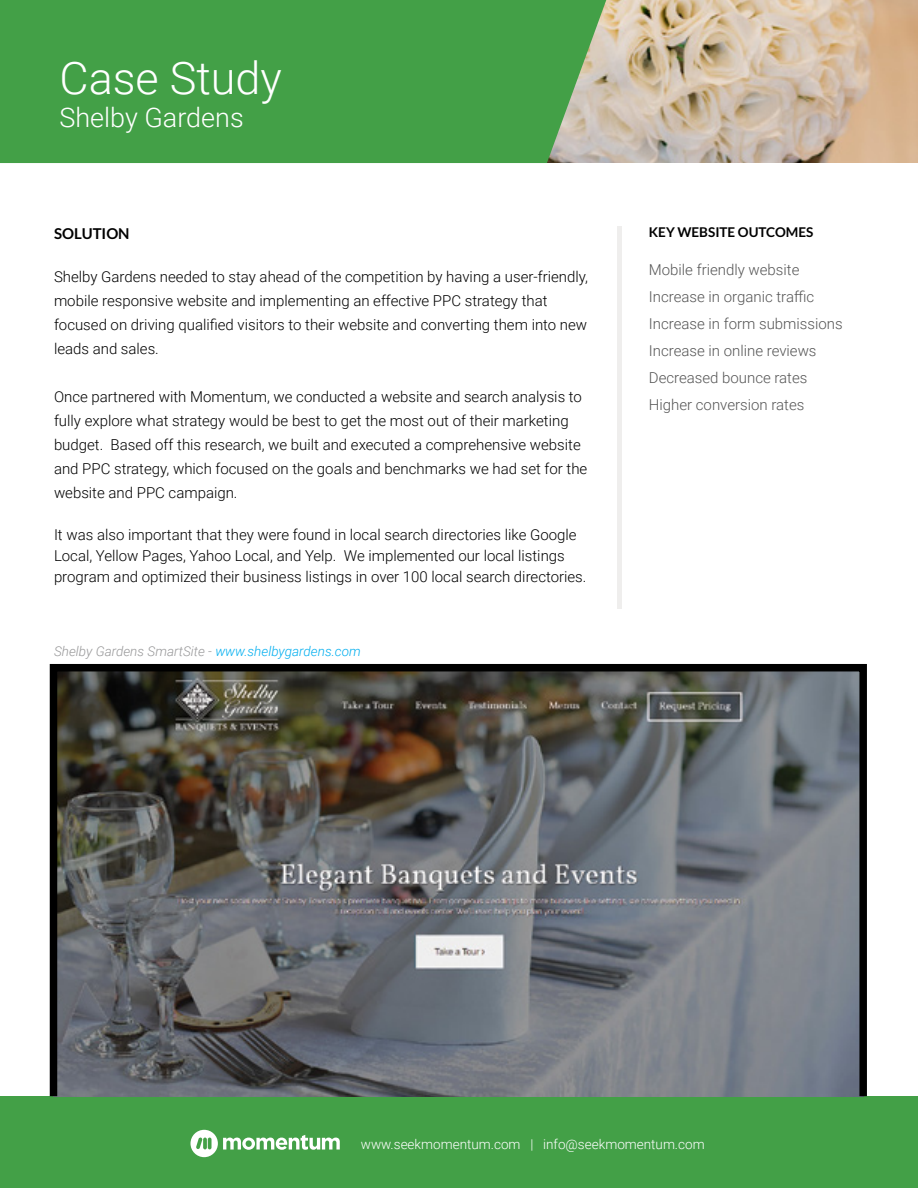
<style>
.page{position:relative;width:918px;height:1188px;background:#fff}
.page>*{position:absolute;margin:0;border:0;box-sizing:border-box;transform-origin:0 0}
.t1{font:300 45px "Roboto";color:#fff}
.t2{font:300 27px "Roboto";color:#fff}
.t3{font:300 15px/24px "Roboto";color:#000}
.t4{font:300 15px/27px "Roboto";color:#555}
.t5{font:700 15px "Lato";color:#000}
.t6{font:italic 300 13.5px "Roboto";color:#989899}
.t7{font:300 13.5px "Roboto";color:#fff}
.t8{font:700 13.5px "Lato";color:#000}
.s1{color:#00aeef}
</style>
<div class="page">
<div style="left:0;top:1096px;width:918px;height:92px;background:#43a047"></div>
<svg style="left:223px;top:1135px;width:117px;height:15px"></svg>
<div style="left:191px;top:1130px;width:27px;height:27px;background:#fff;border-radius:50%"></div>
<svg style="left:208px;top:1138px;width:4px;height:11px"></svg>
<svg style="left:203px;top:1138px;width:4px;height:11px"></svg>
<svg style="left:196px;top:1137px;width:7px;height:12px"></svg>
<img style="left:59px;top:673px;width:799px;height:418px">
<div style="left:50px;top:664px;width:817px;height:436px;border:8px solid #000"></div>
<img style="left:606px;top:0;width:312px;height:163px">
<div style="left:0;top:0;width:606px;height:163px;background:#43a047"></div>
<hr style="left:617px;top:226px;width:4px;height:382px;background:#efeeed">
<h1 class="t1" style="left:59px;top:47px;width:224px">Case Study</h1>
<h2 class="t2" style="left:59px;top:98px;width:186px">Shelby Gardens</h2>
<p class="t5" style="left:54px;top:225px;width:77px">SOLUTION</p>
<p class="t3" style="left:54px;top:264px;width:536px">Shelby Gardens needed to stay ahead of the competition by having a user-friendly, mobile responsive website and implementing an effective PPC strategy that focused on driving qualified visitors to their website and converting them into new leads and sales.</p>
<p class="t3" style="left:54px;top:384px;width:535px">Once partnered with Momentum, we conducted a website and search analysis to fully explore what strategy would be best to get the most out of their marketing budget. Based off this research, we built and executed a comprehensive website and PPC strategy, which focused on the goals and benchmarks we had set for the website and PPC campaign.</p>
<p class="t3" style="left:54px;top:524px;width:534px;line-height:21px">It was also important that they were found in local search directories like Google<br>Local, Yellow Pages, Yahoo Local, and Yelp. We implemented our local listings program and optimized their business listings in over 100 local search directories.</p>
<p class="t6" style="left:54px;top:642px;width:308px">Shelby Gardens SmartSite - <span class="s1">www.shelbygardens.com</span></p>
<p class="t8" style="left:649px;top:224px;width:166px">KEY WEBSITE OUTCOMES</p>
<p class="t4" style="left:649px;top:255px;width:195px">Mobile friendly website<br>Increase in organic traffic<br>Increase in form submissions<br>Increase in online reviews<br>Decreased bounce rates<br>Higher conversion rates</p>
<p class="t7" style="left:361px;top:1135px;width:345px">www.seekmomentum.com | info@seekmomentum.com</p>
</div>
